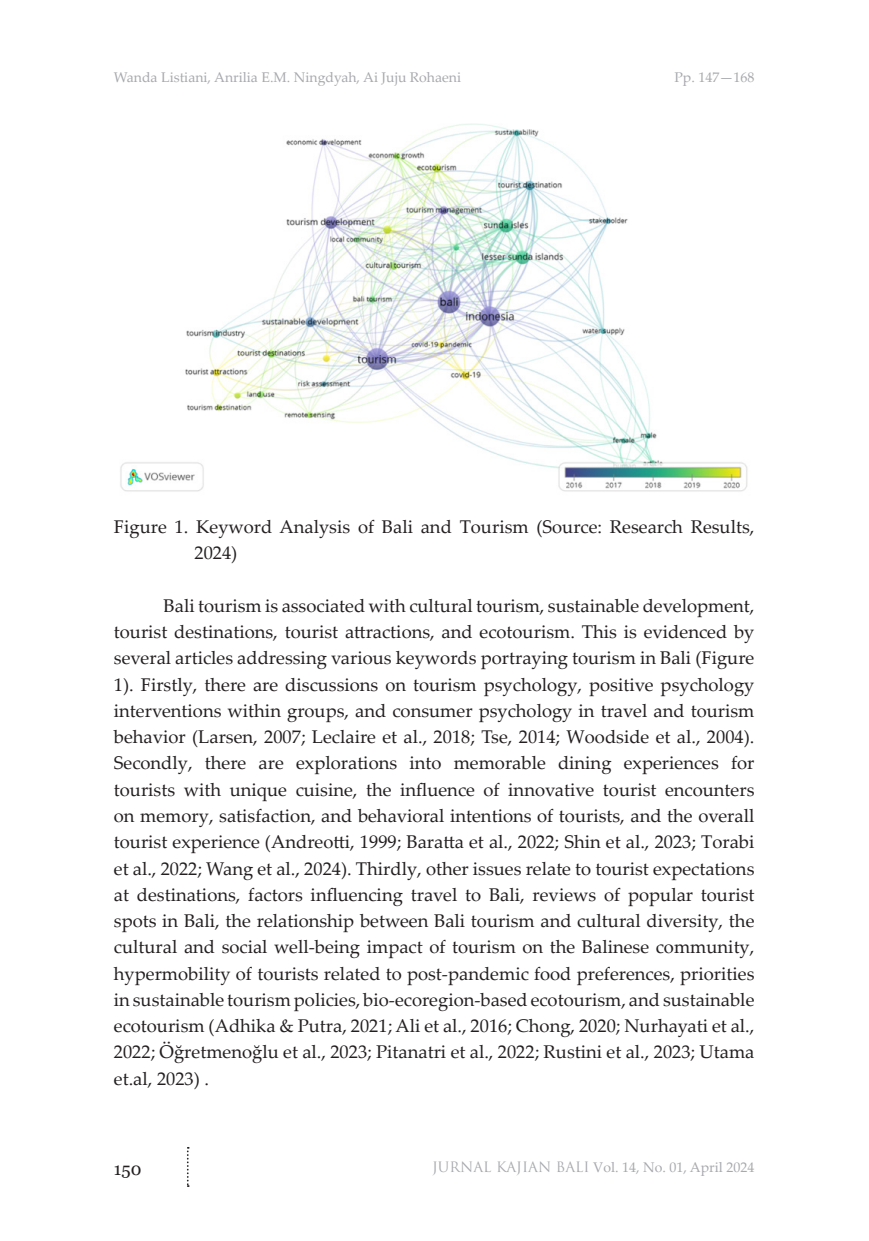
<style>
.page{position:relative;width:869px;height:1241px;background:#fff}
.page>*{position:absolute;margin:0;border:0;box-sizing:border-box;transform-origin:0 0}
.t1{font:18.38px/26.2px "Palatino Linotype";color:#231f20}
.t2{font:17.5px "Georgia";color:#231f20}
.t3{font:14px "Palatino Linotype";color:#a8a9ad}
.s1{font-family:"Trajan Pro"}
</style>
<div class="page">
<svg style="left:187px;top:1147px;width:2px;height:39px"></svg>
<img style="left:120px;top:123px;width:628px;height:369px">
<p class="t3" style="left:114px;top:67px;width:348px">Wanda Listiani, Anrilia E.M. Ningdyah, Ai Juju Rohaeni</p>
<p class="t3" style="left:674px;top:67px;width:81px">Pp. 147—168</p>
<p class="t1" style="left:194px;top:513px;width:561px;text-indent:-80px">Figure 1. Keyword Analysis of Bali and Tourism (Source: Research Results,<br>2024)</p>
<p class="t1" style="left:114px;top:591px;width:641px;text-align:justify;text-indent:50px">Bali tourism is associated with cultural tourism, sustainable development, tourist destinations, tourist attractions, and ecotourism. This is evidenced by several articles addressing various keywords portraying tourism in Bali (Figure 1). Firstly, there are discussions on tourism psychology, positive psychology interventions within groups, and consumer psychology in travel and tourism behavior (Larsen, 2007; Leclaire et al., 2018; Tse, 2014; Woodside et al., 2004).<br>Secondly, there are explorations into memorable dining experiences for tourists with unique cuisine, the influence of innovative tourist encounters on memory, satisfaction, and behavioral intentions of tourists, and the overall tourist experience (Andreotti, 1999; Baratta et al., 2022; Shin et al., 2023; Torabi et al., 2022; Wang et al., 2024). Thirdly, other issues relate to tourist expectations at destinations, factors influencing travel to Bali, reviews of popular tourist spots in Bali, the relationship between Bali tourism and cultural diversity, the cultural and social well-being impact of tourism on the Balinese community, hypermobility of tourists related to post-pandemic food preferences, priorities in sustainable tourism policies, bio-ecoregion-based ecotourism, and sustainable ecotourism (Adhika &amp; Putra, 2021; Ali et al., 2016; Chong, 2020; Nurhayati et al., 2022; Öğretmenoğlu et al., 2023; Pitanatri et al., 2022; Rustini et al., 2023; Utama et.al, 2023) .</p>
<p class="t2" style="left:114px;top:1157px;width:29px">150</p>
<p class="t3" style="left:432px;top:1157px;width:324px"><span class="s1">JURNAL KAJIAN BALI</span> Vol. 14, No. 01, April 2024</p>
</div>
